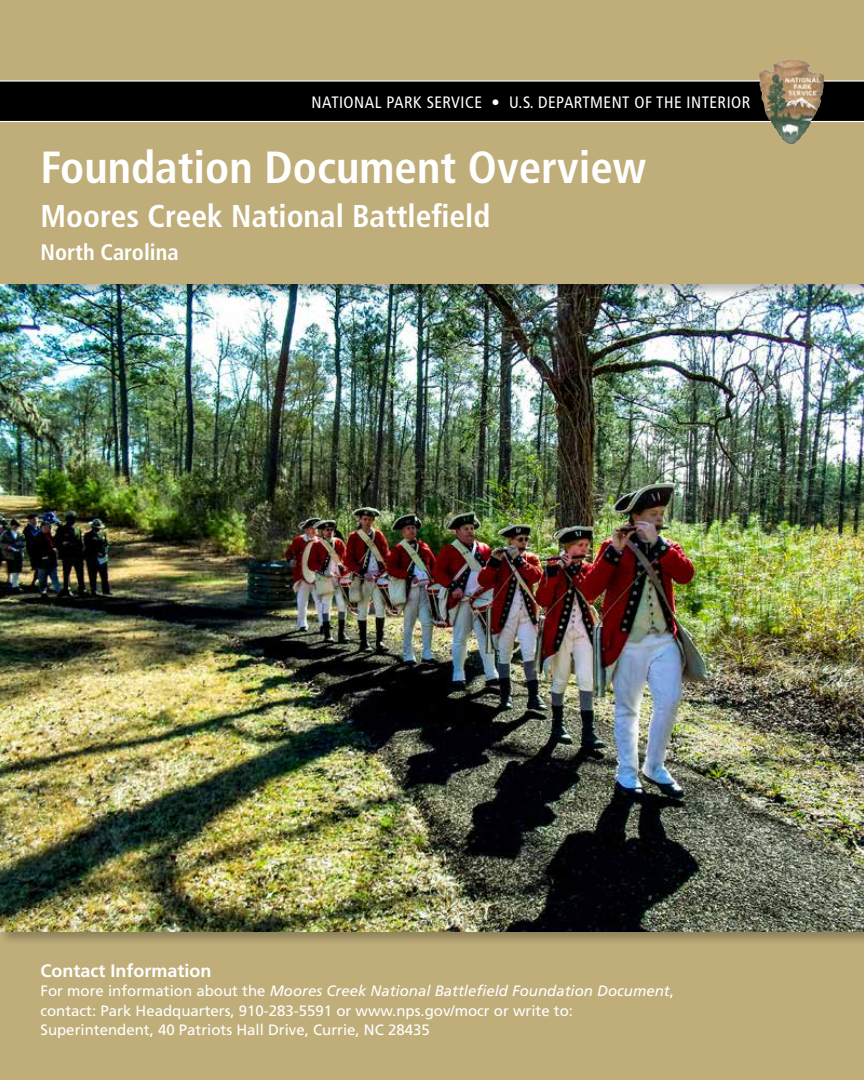
<style>
.page{position:relative;width:864px;height:1080px;background:#fff}
.page>*{position:absolute;margin:0;border:0;box-sizing:border-box;transform-origin:0 0}
.t1{font:700 condensed 45px "Frutiger LT Std";color:#fff}
.t2{font:700 condensed 31.5px "Frutiger LT Std";color:#fff}
.t3{font:700 condensed 22.5px "Frutiger LT Std";color:#fff}
.t4{font:700 18px "Frutiger LT Std";color:#fff}
.t5{font:condensed 16.5px "Frutiger LT Std";letter-spacing:.03em;color:#fff}
.t6{font:15px/19.5px "Frutiger LT Std";color:#fff}
.s1{font-style:italic}
</style>
<div class="page">
<div style="left:0;top:932px;width:864px;height:148px;background:#bfae7a"></div>
<img style="left:0;top:297px;width:864px;height:635px">
<div style="left:0;top:0;width:864px;height:297px;background:#000;opacity:.25"></div>
<div style="left:0;top:0;width:864px;height:284px;background:#bfae7a"></div>
<div style="left:0;top:81px;width:864px;height:41px;background:#000"></div>
<hr style="left:0;top:121px;width:864px;height:1px;background:#fff">
<hr style="left:0;top:80px;width:864px;height:2px;background:#fff">
<img style="left:759px;top:59px;width:47px;height:85px">
<p class="t5" style="left:312px;top:93px;width:440px">NATIONAL PARK SERVICE • U.S. DEPARTMENT OF THE INTERIOR</p>
<h1 class="t1" style="left:40px;top:140px;width:607px">Foundation Document Overview</h1>
<h2 class="t2" style="left:40px;top:198px;width:451px">Moores Creek National Battlefield</h2>
<h3 class="t3" style="left:40px;top:239px;width:140px">North Carolina</h3>
<p class="t4" style="left:40px;top:960px;width:173px">Contact Information</p>
<p class="t6" style="left:40px;top:982px;width:635px">For more information about the <span class="s1">Moores Creek National Battlefield Foundation Document</span>, contact: Park Headquarters, 910-283-5591 or www.nps.gov/mocr or write to:<br>Superintendent, 40 Patriots Hall Drive, Currie, NC 28435</p>
</div>
